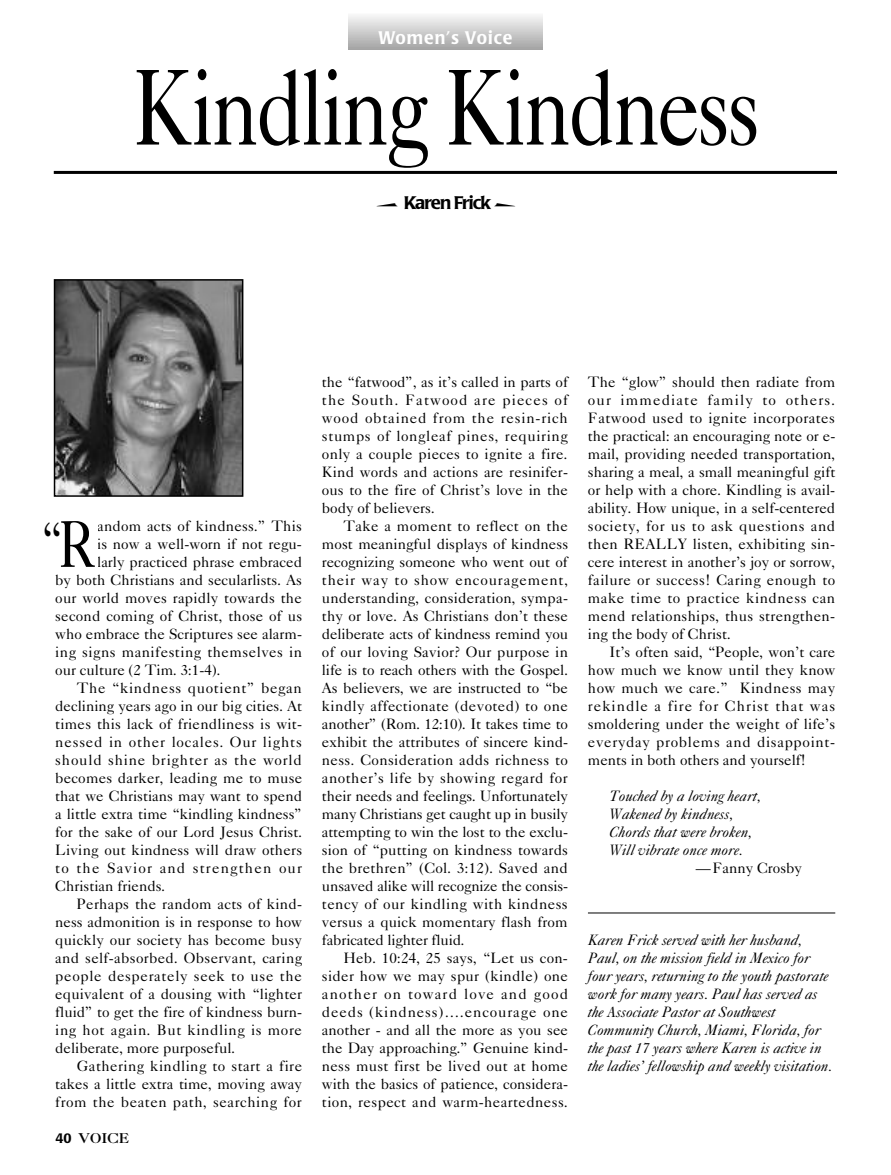
<style>
.page{position:relative;width:891px;height:1175px;background:#fff}
.page>*{position:absolute;margin:0;border:0;box-sizing:border-box;transform-origin:0 0}
.t1{font:108px "Caslon Five Forty";letter-spacing:-.04em;color:#000;scale:.8 1}
.t2{font:66px "Caslon Five Forty";color:#000;scale:.8 1}
.t3{font:54px "Caslon Five Forty";color:#000;scale:.8 1}
.t4{font:500 18px "Poppl Laudatio";letter-spacing:.06em;color:#fff;scale:.95 1}
.t5{font:500 18px "Poppl Laudatio";letter-spacing:-.05em;color:#000}
.t6{font:15px/18px "Caslon Five Forty";letter-spacing:.01em;color:#000;text-align:justify}
.t7{font:italic 15px/18px "Caslon Five Forty";letter-spacing:-.005em;color:#000}
.t8{font:15px "Caslon Five Forty";letter-spacing:.04em;color:#000}
.t9{font:15px "Caslon Five Forty";letter-spacing:.03em;color:#000}
.t10{font:15px "Caslon Five Forty";letter-spacing:.055em;color:#000}
.t11{font:15px "Caslon Five Forty";letter-spacing:.035em;color:#000}
.t12{font:15px "Caslon Five Forty";letter-spacing:.05em;color:#000}
.t13{font:15px "Caslon Five Forty";letter-spacing:.075em;color:#000}
.t14{font:15px "Caslon Five Forty";letter-spacing:.045em;color:#000}
.t15{font:13.5px "Caslon Three";color:#000}
.s1{font-family:"Poppl Laudatio";font-weight:500}
</style>
<div class="page">
<hr style="left:54px;top:171px;width:783px;height:3px;background:#000">
<img style="left:57px;top:282px;width:183px;height:212px">
<div style="left:54px;top:279px;width:189px;height:218px;border:2px solid #000"></div>
<hr style="left:588px;top:912px;width:247px;height:1px;background:#000">
<hr style="left:348px;top:14px;width:195px;height:1px;background:#f6f6f6">
<hr style="left:348px;top:15px;width:195px;height:1px;background:#f3f3f3">
<hr style="left:348px;top:16px;width:195px;height:1px;background:#f0f0f0">
<hr style="left:348px;top:17px;width:195px;height:1px;background:#ececec">
<hr style="left:348px;top:18px;width:195px;height:1px;background:#e9e9e9">
<hr style="left:348px;top:19px;width:195px;height:1px;background:#e6e6e6">
<hr style="left:348px;top:20px;width:195px;height:1px;background:#e2e2e2">
<hr style="left:348px;top:21px;width:195px;height:1px;background:#dfdfdf">
<hr style="left:348px;top:22px;width:195px;height:1px;background:#dcdcdc">
<hr style="left:348px;top:23px;width:195px;height:1px;background:#d8d8d8">
<hr style="left:348px;top:24px;width:195px;height:1px;background:#d5d5d5">
<hr style="left:348px;top:25px;width:195px;height:1px;background:#d2d2d2">
<hr style="left:348px;top:26px;width:195px;height:1px;background:#cecece">
<hr style="left:348px;top:27px;width:195px;height:1px;background:#cbcbcb">
<hr style="left:348px;top:28px;width:195px;height:1px;background:#c8c8c8">
<hr style="left:348px;top:29px;width:195px;height:1px;background:#c4c4c4">
<hr style="left:348px;top:30px;width:195px;height:1px;background:#c1c1c1">
<hr style="left:348px;top:31px;width:195px;height:1px;background:#bebebe">
<hr style="left:348px;top:32px;width:195px;height:1px;background:#bababa">
<hr style="left:348px;top:33px;width:195px;height:1px;background:#b7b7b7">
<hr style="left:348px;top:34px;width:195px;height:1px;background:#b4b4b4">
<hr style="left:348px;top:35px;width:195px;height:1px;background:#b0b0b0">
<hr style="left:348px;top:36px;width:195px;height:1px;background:#adadad">
<hr style="left:348px;top:37px;width:195px;height:1px;background:#aaa">
<hr style="left:348px;top:38px;width:195px;height:1px;background:#a6a6a6">
<hr style="left:348px;top:39px;width:195px;height:1px;background:#a3a3a3">
<hr style="left:348px;top:40px;width:195px;height:1px;background:#a0a0a0">
<hr style="left:348px;top:41px;width:195px;height:1px;background:#9c9c9c">
<hr style="left:348px;top:42px;width:195px;height:1px;background:#9a9a9a">
<hr style="left:348px;top:43px;width:195px;height:1px;background:#969696">
<hr style="left:348px;top:44px;width:195px;height:1px;background:#929292">
<hr style="left:348px;top:45px;width:195px;height:1px;background:#909090">
<hr style="left:348px;top:46px;width:195px;height:1px;background:#8d8d8d">
<hr style="left:348px;top:47px;width:195px;height:1px;background:#888">
<hr style="left:348px;top:48px;width:195px;height:1px;background:#858585">
<hr style="left:348px;top:49px;width:195px;height:1px;background:#848484">
<p class="t4" style="left:378px;top:30px;width:143px">Women’s Voice</p>
<h1 class="t1" style="left:132px;top:70px;width:788px">Kindling Kindness</h1>
<p class="t5" style="left:404px;top:196px;width:89px">Karen Frick</p>
<p class="t6" style="left:97px;top:518px;width:206px">andom acts of kindness.” This</p>
<p class="t6" style="left:97px;top:536px;width:206px">is now a well-worn if not regu-</p>
<p class="t6" style="left:97px;top:554px;width:206px">larly practiced phrase embraced</p>
<p class="t6" style="left:55px;top:572px;width:248px">by both Christians and secularlists. As</p>
<p class="t6" style="left:55px;top:590px;width:248px">our world moves rapidly towards the</p>
<p class="t6" style="left:55px;top:608px;width:248px">second coming of Christ, those of us</p>
<p class="t6" style="left:55px;top:626px;width:248px">who embrace the Scriptures see alarm-</p>
<p class="t9" style="left:55px;top:647px;width:248px">ing signs manifesting themselves in</p>
<p class="t6" style="left:55px;top:662px;width:167px">our culture (2 Tim. 3:1-4).</p>
<p class="t14" style="left:77px;top:683px;width:227px">The “kindness quotient” began</p>
<p class="t6" style="left:55px;top:698px;width:248px">declining years ago in our big cities. At</p>
<p class="t6" style="left:55px;top:716px;width:248px">times this lack of friendliness is wit-</p>
<p class="t10" style="left:55px;top:737px;width:248px">nessed in other locales. Our lights</p>
<p class="t12" style="left:55px;top:755px;width:248px">should shine brighter as the world</p>
<p class="t6" style="left:55px;top:770px;width:248px">becomes darker, leading me to muse</p>
<p class="t6" style="left:55px;top:788px;width:248px">that we Christians may want to spend</p>
<p class="t6" style="left:55px;top:806px;width:248px">a little extra time “kindling kindness”</p>
<p class="t6" style="left:55px;top:824px;width:248px">for the sake of our Lord Jesus Christ.</p>
<p class="t6" style="left:55px;top:842px;width:248px">Living out kindness will draw others</p>
<p class="t13" style="left:55px;top:863px;width:248px">to the Savior and strengthen our</p>
<p class="t6" style="left:55px;top:878px;width:112px">Christian friends.</p>
<p class="t6" style="left:77px;top:896px;width:227px">Perhaps the random acts of kind-</p>
<p class="t6" style="left:55px;top:914px;width:248px">ness admonition is in response to how</p>
<p class="t6" style="left:55px;top:932px;width:248px">quickly our society has become busy</p>
<p class="t6" style="left:55px;top:950px;width:248px">and self-absorbed. Observant, caring</p>
<p class="t8" style="left:55px;top:971px;width:248px">people desperately seek to use the</p>
<p class="t6" style="left:55px;top:986px;width:248px">equivalent of a dousing with “lighter</p>
<p class="t6" style="left:55px;top:1004px;width:248px">fluid” to get the fire of kindness burn-</p>
<p class="t8" style="left:55px;top:1025px;width:248px">ing hot again. But kindling is more</p>
<p class="t6" style="left:55px;top:1040px;width:182px">deliberate, more purposeful.</p>
<p class="t6" style="left:77px;top:1058px;width:227px">Gathering kindling to start a fire</p>
<p class="t6" style="left:55px;top:1076px;width:248px">takes a little extra time, moving away</p>
<p class="t11" style="left:55px;top:1097px;width:248px">from the beaten path, searching for</p>
<h2 class="t2" style="left:57px;top:521px;width:49px">R</h2>
<h3 class="t3" style="left:40px;top:522px;width:28px">“</h3>
<p class="t15" style="left:56px;top:1132px;width:75px"><span class="s1">40</span> VOICE</p>
<p class="t6" style="left:322px;top:374px;width:248px">the “fatwood”, as it’s called in parts of the South. Fatwood are pieces of wood obtained from the resin-rich stumps of longleaf pines, requiring only a couple pieces to ignite a fire.<br>Kind words and actions are resinifer&shy;ous to the fire of Christ’s love in the body of believers.</p>
<p class="t6" style="left:322px;top:518px;width:248px;text-indent:22px">Take a moment to reflect on the most meaningful displays of kindness recognizing someone who went out of their way to show encouragement, understanding, consideration, sympa&shy;thy or love. As Christians don’t these deliberate acts of kindness remind you of our loving Savior? Our purpose in life is to reach others with the Gospel.<br>As believers, we are instructed to “be kindly affectionate (devoted) to one another” (Rom. 12:10). It takes time to exhibit the attributes of sincere kind&shy;ness. Consideration adds richness to another’s life by showing regard for their needs and feelings. Unfortunately many Christians get caught up in busily attempting to win the lost to the exclu&shy;sion of “putting on kindness towards the brethren” (Col. 3:12). Saved and unsaved alike will recognize the consis&shy;tency of our kindling with kindness versus a quick momentary flash from fabricated lighter fluid.</p>
<p class="t6" style="left:322px;top:950px;width:248px;text-indent:22px">Heb. 10:24, 25 says, “Let us con&shy;sider how we may spur (kindle) one another on toward love and good deeds (kindness)….encourage one another - and all the more as you see the Day approaching.” Genuine kind&shy;ness must first be lived out at home with the basics of patience, considera&shy;tion, respect and warm-heartedness.</p>
<p class="t6" style="left:588px;top:374px;width:249px">The “glow” should then radiate from our immediate family to others.<br>Fatwood used to ignite incorporates the practical: an encouraging note or e&shy;mail, providing needed transportation, sharing a meal, a small meaningful gift or help with a chore. Kindling is avail&shy;ability. How unique, in a self-centered society, for us to ask questions and then REALLY listen, exhibiting sin&shy;cere interest in another’s joy or sorrow, failure or success! Caring enough to make time to practice kindness can mend relationships, thus strengthen&shy;ing the body of Christ.</p>
<p class="t6" style="left:588px;top:644px;width:249px;text-indent:22px">It’s often said, “People, won’t care how much we know until they know how much we care.” Kindness may rekindle a fire for Christ that was smoldering under the weight of life’s everyday problems and disappoint&shy;ments in both others and yourself!</p>
<p class="t7" style="left:610px;top:788px;width:153px">Touched by a loving heart,<br>Wakened by kindness,<br>Chords that were broken,<br>Will vibrate once more.</p>
<p class="t6" style="left:696px;top:860px;width:108px">—Fanny Crosby</p>
<p class="t7" style="left:588px;top:932px;width:246px">Karen Frick served with her husband, Paul, on the mission field in Mexico for four years, returning to the youth pastorate work for many years. Paul has served as the Associate Pastor at Southwest Community Church, Miami, Florida, for the past 17 years where Karen is active in the ladies’ fellowship and weekly visitation.</p>
</div>
